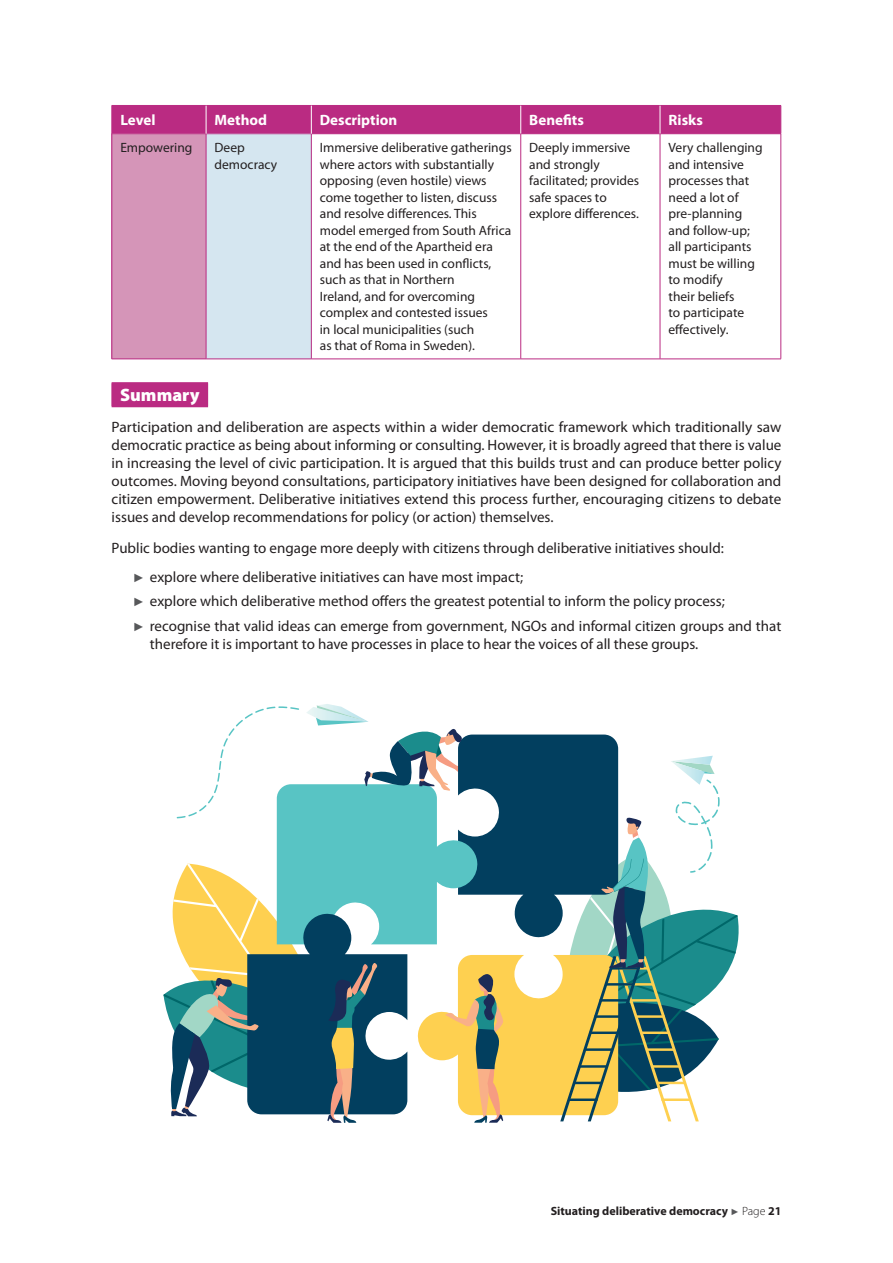
<style>
.page{position:relative;width:893px;height:1263px;background:#fff}
.page>*{position:absolute;margin:0;border:0;box-sizing:border-box;transform-origin:0 0}
.t1{font:900 18px "Myriad Pro";color:#fff}
.t2{font:15px/18px "Myriad Pro";color:#231f20}
.t3{font:700 15px "Myriad Pro";color:#fff}
.t4{font:13.5px/16.5px "Myriad Pro";color:#231f20}
.t5{font:700 12px "Myriad Pro";color:#231f20}
.s1{font-family:"Arial";font-size:12px;color:#57585a}
.s2{font-family:"Arial";font-weight:400;font-size:9px;color:#57585a}
.s3{font-weight:300}
</style>
<div class="page">
<div style="left:112px;top:383px;width:96px;height:24px;background:#ba2b82"></div>
<div style="left:112px;top:382px;width:96px;height:24px;background:#ba2b82"></div>
<div style="left:112px;top:134px;width:94px;height:225px;background:#d595b8"></div>
<div style="left:206px;top:134px;width:105px;height:225px;background:#d5e6f0"></div>
<hr style="left:112px;top:134px;width:1px;height:225px;background:#ba2b82">
<hr style="left:206px;top:134px;width:1px;height:225px;background:#ba2b82">
<hr style="left:311px;top:134px;width:1px;height:225px;background:#ba2b82">
<hr style="left:520px;top:134px;width:1px;height:225px;background:#ba2b82">
<hr style="left:660px;top:134px;width:1px;height:225px;background:#ba2b82">
<hr style="left:781px;top:134px;width:1px;height:225px;background:#ba2b82">
<hr style="left:112px;top:359px;width:94px;height:1px;background:#ba2b82">
<hr style="left:206px;top:359px;width:105px;height:1px;background:#ba2b82">
<hr style="left:311px;top:359px;width:210px;height:1px;background:#ba2b82">
<hr style="left:521px;top:359px;width:139px;height:1px;background:#ba2b82">
<hr style="left:660px;top:359px;width:121px;height:1px;background:#ba2b82">
<div style="left:112px;top:105px;width:670px;height:29px;background:#ba2b82"></div>
<svg style="left:163px;top:704px;width:576px;height:419px"></svg>
<p class="t3" style="left:120px;top:110px;width:37px">Level</p>
<p class="t3" style="left:215px;top:110px;width:54px">Method</p>
<p class="t3" style="left:320px;top:110px;width:79px">Description</p>
<p class="t3" style="left:529px;top:110px;width:56px">Benefits</p>
<p class="t3" style="left:668px;top:110px;width:36px">Risks</p>
<p class="t4" style="left:120px;top:139px;width:74px">Empowering</p>
<p class="t4" style="left:215px;top:139px;width:64px">Deep democracy</p>
<p class="t4" style="left:320px;top:139px;width:193px">Immersive deliberative gatherings where actors with substantially opposing (even hostile) views come together to listen, discuss and resolve differences. This model emerged from South Africa at the end of the Apartheid era and has been used in conflicts, such as that in Northern<br>Ireland, and for overcoming complex and contested issues<br>in local municipalities (such<br>as that of Roma in Sweden).</p>
<p class="t4" style="left:529px;top:139px;width:111px">Deeply immersive and strongly facilitated; provides safe spaces to explore differences.</p>
<p class="t4" style="left:668px;top:139px;width:96px">Very challenging and intensive processes that need a lot of pre-planning and follow-up; all participants must be willing to modify<br>their beliefs<br>to participate effectively.</p>
<p class="t1" style="left:120px;top:383px;width:81px">Summary</p>
<p class="t2" style="left:112px;top:417px;width:671px;text-align:justify">Participation and deliberation are aspects within a wider democratic framework which traditionally saw democratic practice as being about informing or consulting. However, it is broadly agreed that there is value in increasing the level of civic participation. It is argued that this builds trust and can produce better policy outcomes. Moving beyond consultations, participatory initiatives have been designed for collaboration and citizen empowerment. Deliberative initiatives extend this process further, encouraging citizens to debate issues and develop recommendations for policy (or action) themselves.</p>
<p class="t2" style="left:133px;top:533px;width:593px;line-height:29.1px;text-indent:-21px">Public bodies wanting to engage more deeply with citizens through deliberative initiatives should: <span class="s1">►</span> explore where deliberative initiatives can have most impact;</p>
<p class="t2" style="left:133px;top:589px;width:650px;line-height:24.5px"><span class="s1">►</span> explore which deliberative method offers the greatest potential to inform the policy process;<br><span class="s1">►</span> recognise that valid ideas can emerge from government, NGOs and informal citizen groups and that</p>
<p class="t2" style="left:150px;top:634px;width:550px">therefore it is important to have processes in place to hear the voices of all these groups.</p>
<p class="t5" style="left:551px;top:1203px;width:232px">Situating deliberative democracy <span class="s2">►</span> <span class="s3">Page</span> 21</p>
</div>
